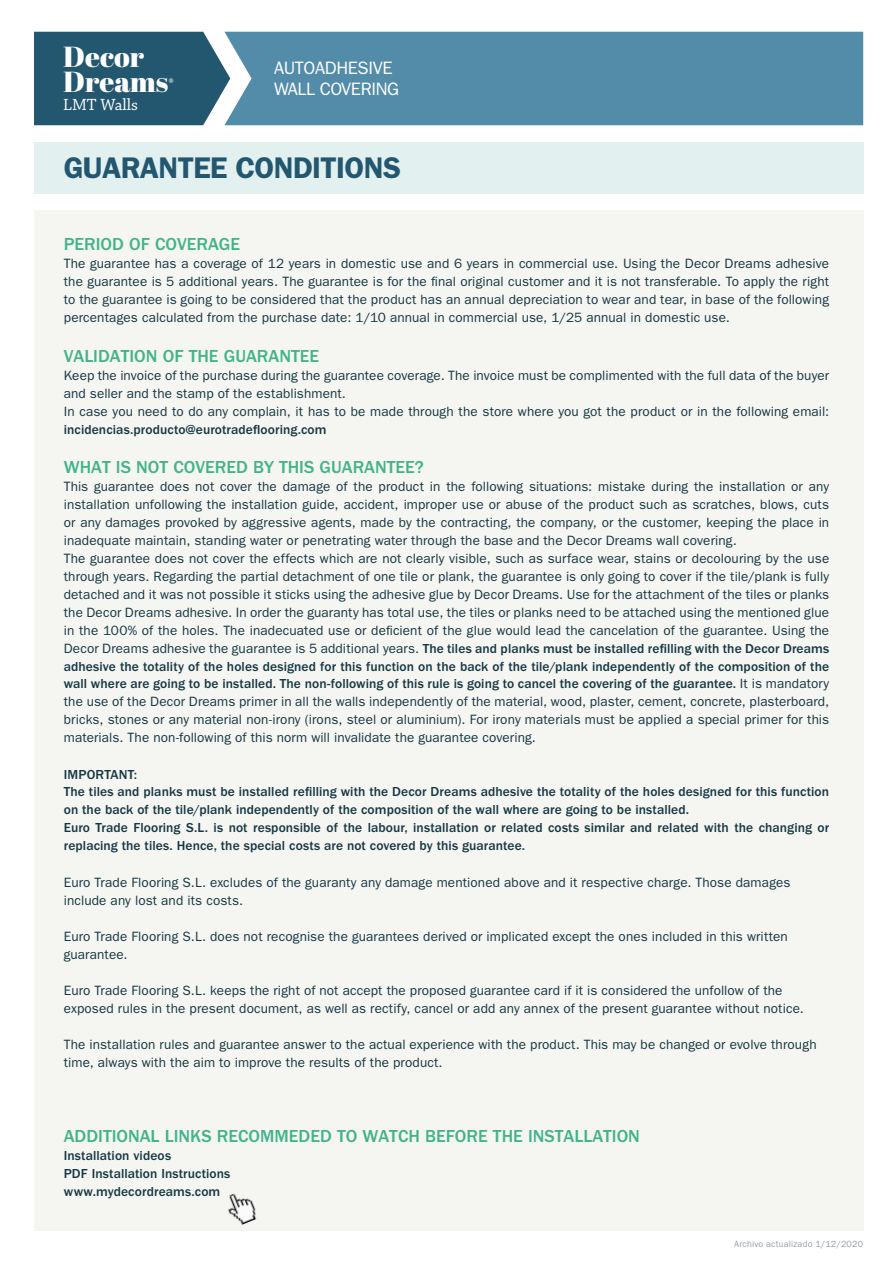
<style>
.page{position:relative;width:893px;height:1263px;background:#fff}
.page>*{position:absolute;margin:0;border:0;box-sizing:border-box;transform-origin:0 0}
.t1{font:600 30px "ITC Franklin Gothic Std";letter-spacing:-.02em;color:#23576f}
.t2{font:28.95px/25.2px "Abril Fatface";color:#fff}
.t3{font:500 18px "ITC Franklin Gothic Std";color:#42b38c}
.t4{font:18px/21px "ITC Franklin Gothic Std";letter-spacing:-.02em;color:#fff}
.t5{font:17.1px "Chaparral Pro";color:#fff}
.t6{font:13.5px/18px "ITC Franklin Gothic Std";letter-spacing:.01em;color:#153742}
.t7{font:500 13.5px/18px "ITC Franklin Gothic Std";letter-spacing:.005em;color:#153742}
.t8{font:11.55px "Chaparral Pro";color:#fff}
.t9{font:9px "ITC Franklin Gothic Std";letter-spacing:.025em;color:#919fb0}
.s1{font-weight:500}
</style>
<div class="page">
<div style="left:34px;top:32px;width:190px;height:93px;background:#23576f"></div>
<div style="left:224px;top:32px;width:639px;height:93px;background:#538ca9"></div>
<div style="left:34px;top:211px;width:829px;height:1020px;background:#f5f5f2"></div>
<div style="left:34px;top:142px;width:829px;height:51px;background:#e2f0ef"></div>
<img style="left:227px;top:1193px;width:30px;height:32px">
<h2 class="t2" style="left:63px;top:43px;width:107px">Decor<br>Dreams</h2>
<p class="t8" style="left:168px;top:75px;width:7px">®</p>
<p class="t5" style="left:63px;top:95px;width:76px">LMT Walls</p>
<h3 class="t4" style="left:274px;top:58px;width:127px">AUTOADHESIVE<br>WALL COVERING</h3>
<h1 class="t1" style="left:64px;top:150px;width:339px">GUARANTEE CONDITIONS</h1>
<h3 class="t3" style="left:64px;top:234px;width:178px">PERIOD OF COVERAGE</h3>
<p class="t6" style="left:64px;top:255px;width:767px;text-align:justify">The guarantee has a coverage of 12 years in domestic use and 6 years in commercial use. Using the Decor Dreams adhesive the guarantee is 5 additional years. The guarantee is for the final original customer and it is not transferable. To apply the right to the guarantee is going to be considered that the product has an annual depreciation to wear and tear, in base of the following percentages calculated from the purchase date: 1/10 annual in commercial use, 1/25 annual in domestic use.</p>
<h3 class="t3" style="left:64px;top:345px;width:257px">VALIDATION OF THE GUARANTEE</h3>
<p class="t6" style="left:64px;top:366px;width:767px">Keep the invoice of the purchase during the guarantee coverage. The invoice must be complimented with the full data of the buyer and seller and the stamp of the establishment.<br>In case you need to do any complain, it has to be made through the store where you got the product or in the following email:</p>
<p class="t7" style="left:64px;top:420px;width:264px">incidencias.producto@eurotradeflooring.com</p>
<h3 class="t3" style="left:64px;top:456px;width:362px">WHAT IS NOT COVERED BY THIS GUARANTEE?</h3>
<p class="t6" style="left:64px;top:477px;width:767px">This guarantee does not cover the damage of the product in the following situations: mistake during the installation or any installation unfollowing the installation guide, accident, improper use or abuse of the product such as scratches, blows, cuts or any damages provoked by aggressive agents, made by the contracting, the company, or the customer, keeping the place in inadequate maintain, standing water or penetrating water through the base and the Decor Dreams wall covering.<br>The guarantee does not cover the effects which are not clearly visible, such as surface wear, stains or decolouring by the use through years. Regarding the partial detachment of one tile or plank, the guarantee is only going to cover if the tile/plank is fully detached and it was not possible it sticks using the adhesive glue by Decor Dreams. Use for the attachment of the tiles or planks the Decor Dreams adhesive. In order the guaranty has total use, the tiles or planks need to be attached using the mentioned glue in the 100% of the holes. The inadecuated use or deficient of the glue would lead the cancelation of the guarantee. Using the Decor Dreams adhesive the guarantee is 5 additional years. <span class="s1">The tiles and planks must be installed refilling with the Decor Dreams adhesive the totality of the holes designed for this function on the back of the tile/plank independently of the composition of the wall where are going to be installed. The non-following of this rule is going to cancel the covering of the guarantee.</span> It is mandatory the use of the Decor Dreams primer in all the walls independently of the material, wood, plaster, cement, concrete, plasterboard, bricks, stones or any material non-irony (irons, steel or aluminium). For irony materials must be applied a special primer for this materials. The non-following of this norm will invalidate the guarantee covering.</p>
<p class="t7" style="left:64px;top:765px;width:767px">IMPORTANT:<br>The tiles and planks must be installed refilling with the Decor Dreams adhesive the totality of the holes designed for this function on the back of the tile/plank independently of the composition of the wall where are going to be installed.<br>Euro Trade Flooring S.L. is not responsible of the labour, installation or related costs similar and related with the changing or replacing the tiles. Hence, the special costs are not covered by this guarantee.</p>
<p class="t6" style="left:64px;top:873px;width:728px">Euro Trade Flooring S.L. excludes of the guaranty any damage mentioned above and it respective charge. Those damages include any lost and its costs.</p>
<p class="t6" style="left:64px;top:927px;width:725px">Euro Trade Flooring S.L. does not recognise the guarantees derived or implicated except the ones included in this written guarantee.</p>
<p class="t6" style="left:64px;top:981px;width:742px">Euro Trade Flooring S.L. keeps the right of not accept the proposed guarantee card if it is considered the unfollow of the exposed rules in the present document, as well as rectify, cancel or add any annex of the present guarantee without notice.</p>
<p class="t6" style="left:64px;top:1035px;width:754px">The installation rules and guarantee answer to the actual experience with the product. This may be changed or evolve through time, always with the aim to improve the results of the product.</p>
<h3 class="t3" style="left:64px;top:1125px;width:578px">ADDITIONAL LINKS RECOMMEDED TO WATCH BEFORE THE INSTALLATION</h3>
<p class="t7" style="left:64px;top:1146px;width:168px">Installation videos<br>PDF Installation Instructions www.mydecordreams.com</p>
<p class="t9" style="left:734px;top:1238px;width:131px">Archivo actualizado 1/12/2020</p>
</div>
